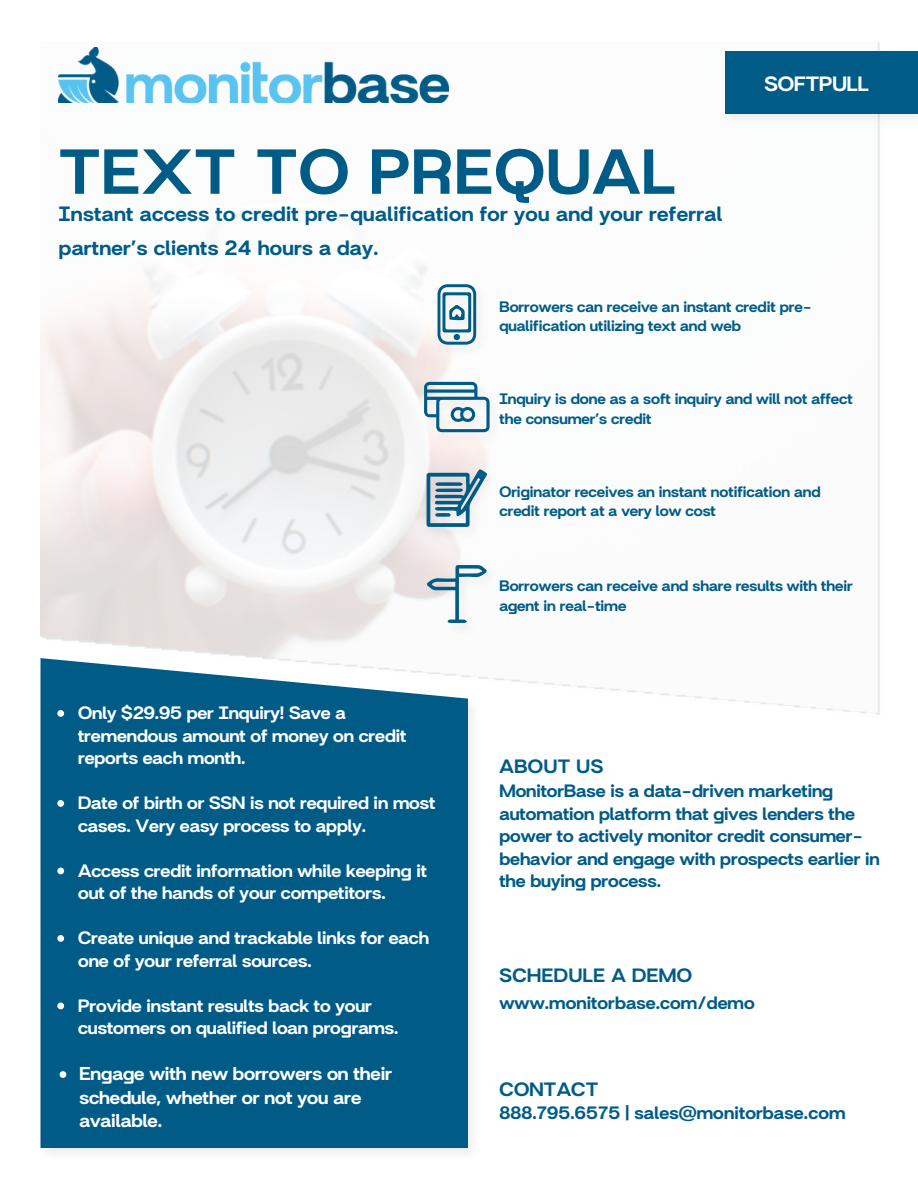
<style>
.page{position:relative;width:918px;height:1188px;background:#fff}
.page>*{position:absolute;margin:0;border:0;box-sizing:border-box;transform-origin:0 0}
.t1{font:900 69px "Britanica";letter-spacing:.025em;color:#005c87}
.t2{font:900 22.5px/33.8px "Britanica";letter-spacing:.015em;color:#005c87}
.t3{font:900 22.5px "Britanica";letter-spacing:-.005em;color:#fff}
.t4{font:900 21px "Britanica";letter-spacing:.025em;color:#005c87}
.t5{font:900 20.25px/23.7px "Britanica";letter-spacing:-.005em;color:#fff}
.t6{font:900 19.5px/22.5px "Britanica";letter-spacing:-.005em;color:#fff}
.t7{font:900 19.5px/22.5px "Britanica";letter-spacing:-.005em;color:#005c87}
.t8{font:900 16.5px/19.2px "Britanica";letter-spacing:-.005em;color:#005c87}
</style>
<div class="page">
<img style="left:40px;top:42px;width:840px;height:673px">
<img style="left:59px;top:47px;width:389px;height:55px">
<img style="left:43px;top:658px;width:436px;height:495px">
<div style="left:40px;top:658px;width:428px;height:490px;background:#005c87"></div>
<img style="left:723px;top:51px;width:195px;height:73px">
<div style="left:725px;top:52px;width:193px;height:61px;background:#005c87"></div>
<img style="left:436px;top:284px;width:51px;height:72px">
<svg style="left:438px;top:284px;width:38px;height:61px"></svg>
<img style="left:423px;top:381px;width:78px;height:63px">
<svg style="left:424px;top:382px;width:66px;height:50px"></svg>
<img style="left:424px;top:469px;width:71px;height:69px">
<svg style="left:427px;top:469px;width:60px;height:58px"></svg>
<img style="left:426px;top:564px;width:71px;height:71px">
<svg style="left:427px;top:565px;width:60px;height:58px"></svg>
<svg style="left:57px;top:710px;width:7px;height:7px"></svg>
<svg style="left:57px;top:800px;width:7px;height:7px"></svg>
<svg style="left:57px;top:868px;width:7px;height:6px"></svg>
<svg style="left:57px;top:935px;width:7px;height:7px"></svg>
<svg style="left:57px;top:1003px;width:7px;height:6px"></svg>
<svg style="left:60px;top:1071px;width:6px;height:7px"></svg>
<p class="t1" style="left:59px;top:124px;width:618px">TEXT TO PREQUAL</p>
<p class="t2" style="left:59px;top:195px;width:665px">Instant access to credit pre-qualification for you and your referral partner’s clients 24 hours a day.</p>
<p class="t3" style="left:765px;top:69px;width:106px">SOFTPULL</p>
<p class="t8" style="left:499px;top:295px;width:314px">Borrowers can receive an instant credit pre&shy;qualification utilizing text and web</p>
<h1 class="t8" style="left:499px;top:388px;width:355px">Inquiry is done as a soft inquiry and will not affect the consumer’s credit</h1>
<p class="t8" style="left:499px;top:481px;width:323px">Originator receives an instant notification and credit report at a very low cost</p>
<p class="t6" style="left:78px;top:700px;width:330px">Only $29.95 per Inquiry! Save a tremendous amount of money on credit reports each month.</p>
<h3 class="t6" style="left:78px;top:790px;width:359px">Date of birth or SSN is not required in most cases. Very easy process to apply.</h3>
<h3 class="t6" style="left:78px;top:857px;width:350px">Access credit information while keeping it out of the hands of your competitors.</h3>
<h1 class="t6" style="left:78px;top:925px;width:352px">Create unique and trackable links for each one of your referral sources.</h1>
<p class="t6" style="left:78px;top:992px;width:322px">Provide instant results back to your customers on qualified loan programs.</p>
<h3 class="t5" style="left:79px;top:1060px;width:314px">Engage with new borrowers on their schedule, whether or not you are available.</h3>
<p class="t8" style="left:499px;top:575px;width:355px">Borrowers can receive and share results with their agent in real-time</p>
<p class="t4" style="left:499px;top:751px;width:105px">ABOUT US</p>
<p class="t7" style="left:499px;top:778px;width:382px">MonitorBase is a data-driven marketing automation platform that gives lenders the power to actively monitor credit consumer&shy;behavior and engage with prospects earlier in the buying process.</p>
<p class="t4" style="left:500px;top:960px;width:194px">SCHEDULE A DEMO</p>
<p class="t7" style="left:500px;top:989px;width:257px">www.monitorbase.com/demo</p>
<p class="t4" style="left:500px;top:1074px;width:100px">CONTACT</p>
<p class="t7" style="left:500px;top:1100px;width:347px">888.795.6575 | sales@monitorbase.com</p>
</div>
